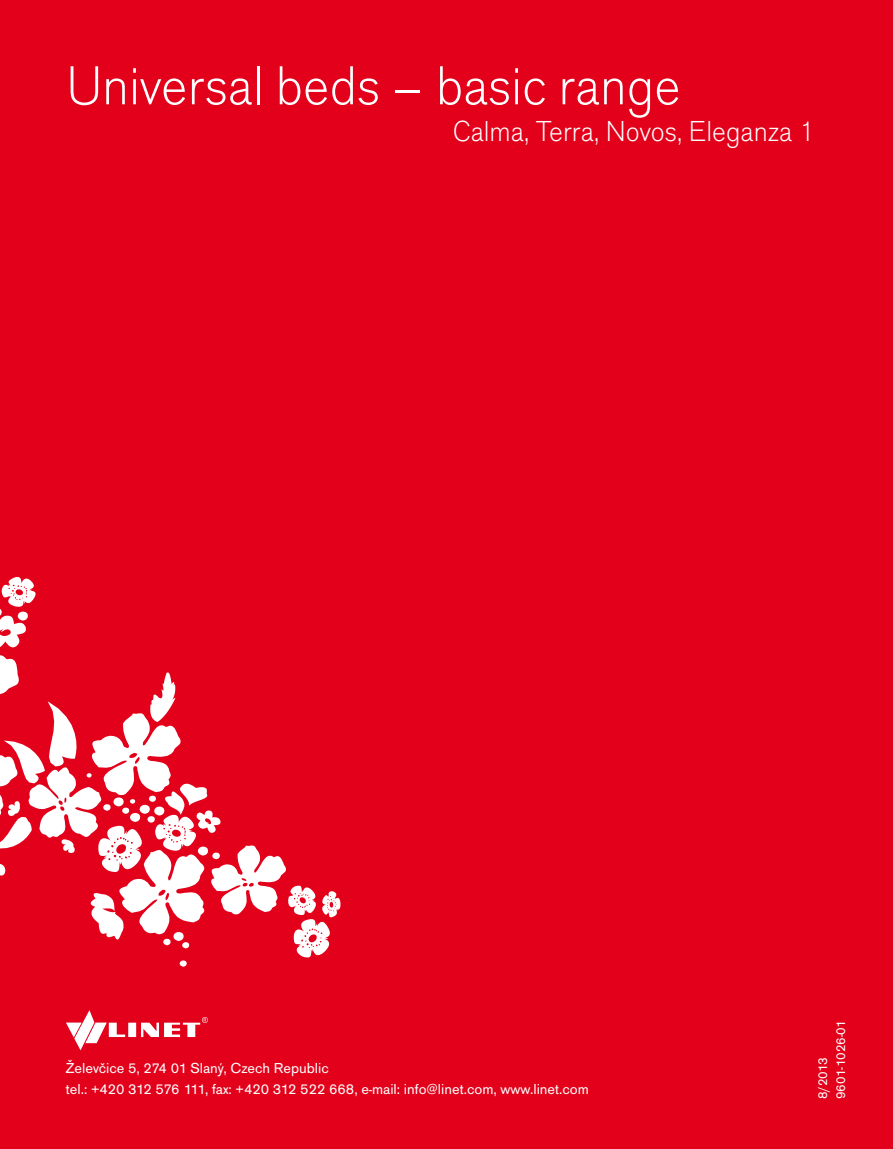
<style>
.page{position:relative;width:893px;height:1149px;background:#fff}
.page>*{position:absolute;margin:0;border:0;box-sizing:border-box;transform-origin:0 0}
.t1{font:300 57px "Accius TOT";color:#fff}
.t2{font:300 30px "Accius TOT";color:#fff}
.t3{font:15px/21px "Accius TOT";color:#fff}
.t4{font:13.5px/18px "Accius TOT";letter-spacing:-.02em;color:#fff}
</style>
<div class="page">
<div style="left:0;top:0;width:893px;height:1148px;background:#e2001a"></div>
<svg style="left:0;top:577px;width:340px;height:389px"></svg>
<svg style="left:66px;top:1010px;width:142px;height:39px"></svg>
<h1 class="t1" style="left:67px;top:54px;width:616px">Universal beds – basic range</h1>
<h2 class="t2" style="left:453px;top:115px;width:364px">Calma, Terra, Novos, Eleganza 1</h2>
<p class="t3" style="left:66px;top:1056px;width:525px">Želevčice 5, 274 01 Slaný, Czech Republic<br>tel.: +420 312 576 111, fax: +420 312 522 668, e-mail: info@linet.com, www.linet.com</p>
<p class="t4" style="left:814px;top:1098px;width:81px;rotate:-90deg">8/2013<br>9601-1026-01</p>
</div>
